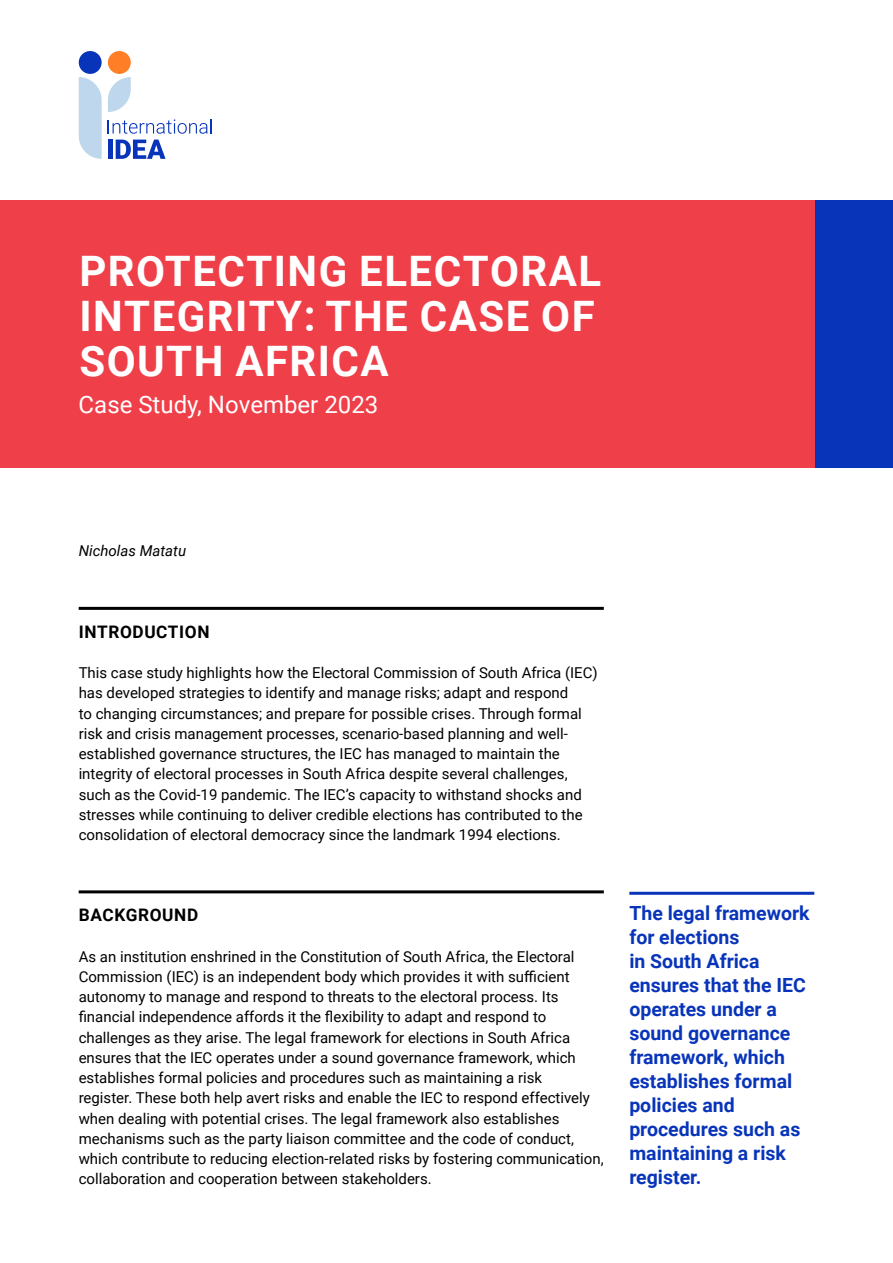
<style>
.page{position:relative;width:893px;height:1263px;background:#fff}
.page>*{position:absolute;margin:0;border:0;box-sizing:border-box;transform-origin:0 0}
.t1{font:700 42px/45px "Roboto";letter-spacing:.035em;color:#fff}
.t2{font:24px "Roboto";color:#fff}
.t3{font:700 19.5px/24px "Roboto";color:#0834ba}
.t4{font:700 17.25px "Roboto";letter-spacing:.035em;color:#000}
.t5{font:15px/20.2px "Roboto";color:#000}
.t6{font:italic 15px "Roboto";color:#000}
</style>
<div class="page">
<div style="left:814px;top:200px;width:79px;height:268px;background:#0834ba"></div>
<div style="left:0;top:200px;width:814px;height:268px;background:#ef404a"></div>
<svg style="left:108px;top:119px;width:104px;height:15px"></svg>
<div style="left:108px;top:140px;width:5px;height:19px;background:#0834ba"></div>
<svg style="left:116px;top:140px;width:50px;height:19px"></svg>
<div style="left:79px;top:51px;width:23px;height:23px;background:#0834ba;border-radius:50%"></div>
<div style="left:108px;top:51px;width:23px;height:23px;background:#ff7e26;border-radius:50%"></div>
<svg style="left:79px;top:77px;width:23px;height:82px;background:#c6dcef"></svg>
<svg style="left:108px;top:77px;width:23px;height:35px"></svg>
<hr style="left:79px;top:607px;width:525px;height:3px;background:#000">
<hr style="left:79px;top:890px;width:525px;height:3px;background:#000">
<hr style="left:629px;top:892px;width:185px;height:3px;background:#0834ba">
<h1 class="t1" style="left:79px;top:247px;width:523px">PROTECTING ELECTORAL<br>INTEGRITY: THE CASE OF<br>SOUTH AFRICA</h1>
<h2 class="t2" style="left:79px;top:388px;width:301px">Case Study, November 2023</h2>
<p class="t6" style="left:79px;top:541px;width:109px">Nicholas Matatu</p>
<p class="t4" style="left:79px;top:619px;width:132px">INTRODUCTION</p>
<p class="t5" style="left:79px;top:662px;width:520px">This case study highlights how the Electoral Commission of South Africa (IEC) has developed strategies to identify and manage risks; adapt and respond<br>to changing circumstances; and prepare for possible crises. Through formal risk and crisis management processes, scenario-based planning and well&shy;established governance structures, the IEC has managed to maintain the integrity of electoral processes in South Africa despite several challenges, such as the Covid-19 pandemic. The IEC’s capacity to withstand shocks and stresses while continuing to deliver credible elections has contributed to the consolidation of electoral democracy since the landmark 1994 elections.</p>
<p class="t4" style="left:79px;top:903px;width:121px">BACKGROUND</p>
<p class="t5" style="left:79px;top:945px;width:526px">As an institution enshrined in the Constitution of South Africa, the Electoral Commission (IEC) is an independent body which provides it with sufficient autonomy to manage and respond to threats to the electoral process. Its financial independence affords it the flexibility to adapt and respond to challenges as they arise. The legal framework for elections in South Africa ensures that the IEC operates under a sound governance framework, which establishes formal policies and procedures such as maintaining a risk<br>register. These both help avert risks and enable the IEC to respond effectively when dealing with potential crises. The legal framework also establishes mechanisms such as the party liaison committee and the code of conduct, which contribute to reducing election-related risks by fostering communication, collaboration and cooperation between stakeholders.</p>
<h3 class="t3" style="left:629px;top:901px;width:182px">The legal framework for elections<br>in South Africa ensures that the IEC operates under a sound governance framework, which establishes formal policies and procedures such as maintaining a risk register.</h3>
</div>
